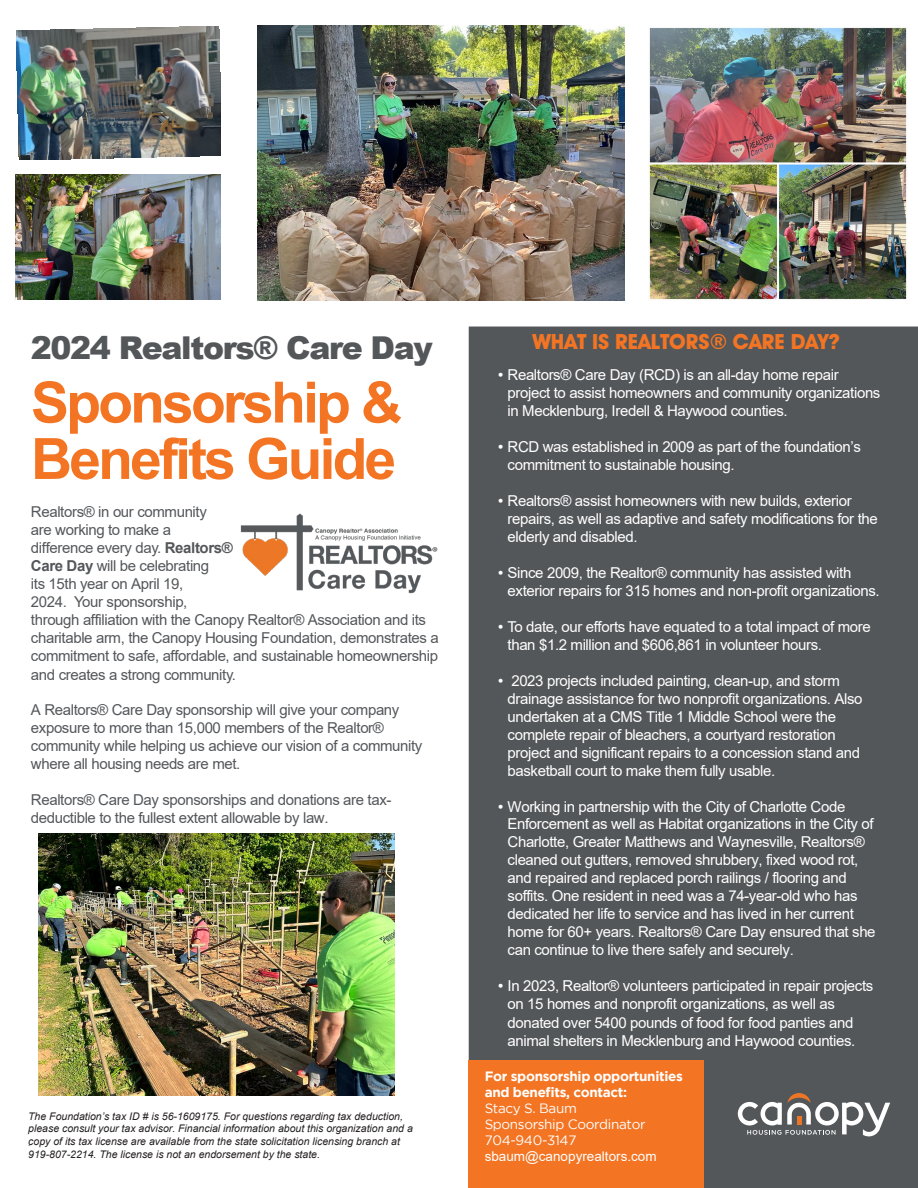
<style>
.page{position:relative;width:918px;height:1188px;background:#fff}
.page>*{position:absolute;margin:0;border:0;box-sizing:border-box;transform-origin:0 0}
.t1{font:700 57px/56.4px "Arial";letter-spacing:-.05em;color:#f37524}
.t2{font:900 31.5px "Arial";letter-spacing:-.045em;color:#54575a}
.t3{font:21px "Avant Guard Bold SWFTE";color:#f37524}
.t4{font:15px/18px "Arial";letter-spacing:-.025em;color:#fff}
.t5{font:15px/18.1px "Arial";letter-spacing:-.025em;color:#54575a}
.t6{font:700 13.5px/16px "Gotham";letter-spacing:-.025em;color:#fff}
.t7{font:italic 10.5px/12.6px "Arial";color:#231f20}
.t8{font:300 10.5px "Gotham";color:#231f20}
.s1{font-weight:700}
.s2{font-family:"Gotham"}
.s3{font-weight:400}
.s4{font-family:"Arial";font-weight:400}
</style>
<div class="page">
<div style="left:469px;top:327px;width:449px;height:861px;background:#54575a"></div>
<div style="left:469px;top:1061px;width:235px;height:127px;background:#f37524"></div>
<img style="left:240px;top:513px;width:198px;height:81px">
<img style="left:17px;top:27px;width:204px;height:133px">
<img style="left:257px;top:26px;width:367px;height:275px">
<svg style="left:738px;top:1093px;width:152px;height:43px"></svg>
<img style="left:39px;top:834px;width:356px;height:262px">
<img style="left:15px;top:174px;width:205px;height:126px">
<img style="left:649px;top:27px;width:258px;height:273px">
<p class="t2" style="left:31px;top:325px;width:403px">2024 Realtors® Care Day</p>
<p class="t1" style="left:31px;top:375px;width:373px">Sponsorship &amp;<br>Benefits Guide</p>
<p class="t5" style="left:31px;top:502px;width:409px">Realtors® in our community<br>are working to make a<br>difference every day. <span class="s1">Realtors®<br>Care Day</span> will be celebrating<br>its 15th year on April 19,<br>2024. Your sponsorship,<br>through affiliation with the Canopy Realtor® Association and its charitable arm, the Canopy Housing Foundation, demonstrates a commitment to safe, affordable, and sustainable homeownership and creates a strong community.</p>
<p class="t5" style="left:31px;top:700px;width:393px">A Realtors® Care Day sponsorship will give your company exposure to more than 15,000 members of the Realtor® community while helping us achieve our vision of a community where all housing needs are met.</p>
<p class="t5" style="left:31px;top:790px;width:362px">Realtors® Care Day sponsorships and donations are tax&shy;deductible to the fullest extent allowable by law.</p>
<p class="t7" style="left:28px;top:1110px;width:386px">The Foundation’s tax ID # is 56-1609175. For questions regarding tax deduction, please consult your tax advisor. Financial information about this organization and a copy of its tax license are available from the state solicitation licensing branch at 919-807-2214. The license is not an endorsement by the state.</p>
<p class="t8" style="left:28px;top:1136px;width:4px">.</p>
<p class="t3" style="left:532px;top:329px;width:309px">WHAT IS REALTORS® CARE DAY?</p>
<p class="t4" style="left:508px;top:366px;width:374px;text-indent:-10px"><span class="s2">•</span> Realtors® Care Day (RCD) is an all-day home repair project to assist homeowners and community organizations in Mecklenburg, Iredell &amp; Haywood counties.</p>
<p class="t4" style="left:508px;top:438px;width:355px;text-indent:-10px"><span class="s2">•</span> RCD was established in 2009 as part of the foundation’s commitment to sustainable housing.</p>
<p class="t4" style="left:508px;top:492px;width:372px;text-indent:-10px"><span class="s2">•</span> Realtors® assist homeowners with new builds, exterior repairs, as well as adaptive and safety modifications for the elderly and disabled.</p>
<p class="t4" style="left:508px;top:564px;width:374px;text-indent:-10px"><span class="s2">•</span> Since 2009, the Realtor® community has assisted with exterior repairs for 315 homes and non-profit organizations.</p>
<p class="t4" style="left:508px;top:618px;width:365px;text-indent:-10px"><span class="s2">•</span> To date, our efforts have equated to a total impact of more than $1.2 million and $606,861 in volunteer hours.</p>
<p class="t4" style="left:508px;top:672px;width:357px;text-indent:-10px"><span class="s2">•</span> 2023 projects included painting, clean-up, and storm drainage assistance for two nonprofit organizations. Also undertaken at a CMS Title 1 Middle School were the complete repair of bleachers, a courtyard restoration project and significant repairs to a concession stand and basketball court to make them fully usable.</p>
<p class="t4" style="left:508px;top:797px;width:370px;text-indent:-10px"><span class="s2">•</span> Working in partnership with the City of Charlotte Code Enforcement as well as Habitat organizations in the City of Charlotte, Greater Matthews and Waynesville, Realtors® cleaned out gutters, removed shrubbery, fixed wood rot, and repaired and replaced porch railings / flooring and soffits. One resident in need was a 74-year-old who has dedicated her life to service and has lived in her current home for 60+ years. Realtors® Care Day ensured that she can continue to live there safely and securely.</p>
<p class="t4" style="left:508px;top:976px;width:367px;line-height:18.5px;text-indent:-10px"><span class="s2">•</span> In 2023, Realtor® volunteers participated in repair projects on 15 homes and nonprofit organizations, as well as donated over 5400 pounds of food for food panties and animal shelters in Mecklenburg and Haywood counties.</p>
<p class="t6" style="left:485px;top:1067px;width:200px">For sponsorship opportunities and benefits, contact:<br><span class="s3">Stacy S. Baum<br>Sponsorship Coordinator<br>704-940-3147 </span><span class="s4">sbaum@canopyrealtors.com</span></p>
</div>
